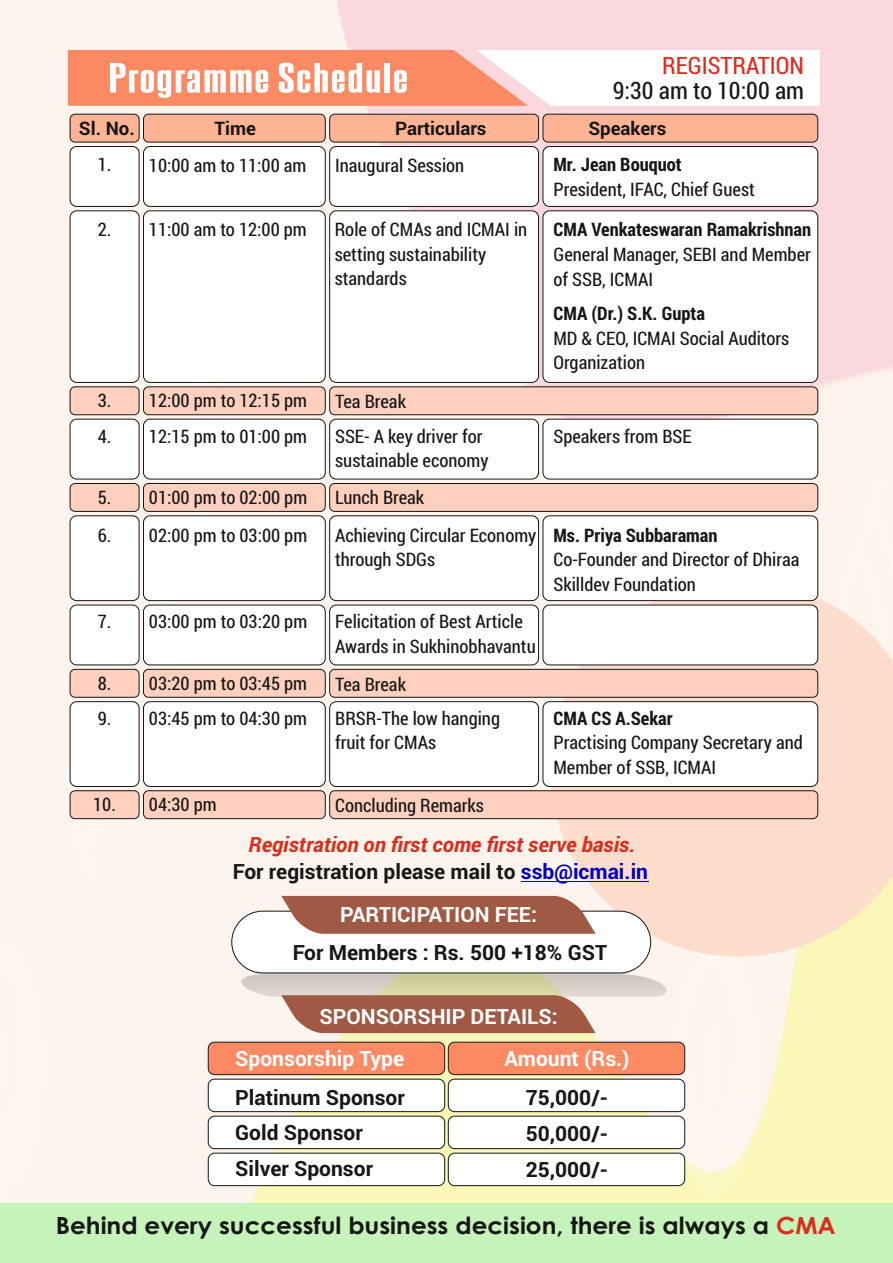
<style>
.page{position:relative;width:893px;height:1263px;background:#fff}
.page>*{position:absolute;margin:0;border:0;box-sizing:border-box;transform-origin:0 0}
.t1{font:700 36px "Steelfish Eb";letter-spacing:.015em;color:#fff;scale:1.56 1}
.t2{font:24px "Roboto Condensed";color:#151616}
.t3{font:24px "Roboto Condensed";color:#dd2b1c}
.t4{font:700 23.7px "Century Gothic";color:#151616;scale:1.04 1}
.t5{font:700 21px/35.5px "Roboto";color:#151616}
.t6{font:700 21px/41.7px "Roboto";color:#fff}
.t7{font:italic 700 21px "Roboto";color:#dd2b1c}
.t8{font:18.6px/24.6px "Roboto Condensed";color:#151616}
.t9{font:700 18.6px "Roboto Condensed";color:#151616}
.t10{font:700 18.6px "Roboto";color:#151616}
.s1{color:#0000c4}
.s2{color:#dd2b1c}
</style>
<div class="page">
<img style="left:0;top:0;width:893px;height:1203px">
<svg style="left:550px;top:580px;width:343px;height:377px;background:#fcdfcd"></svg>
<div style="left:231px;top:911px;width:420px;height:62px;background:#fff;border:1px solid #151616;border-radius:31px"></div>
<svg style="left:281px;top:896px;width:315px;height:38px;background:#a86753"></svg>
<div style="left:448px;top:1042px;width:237px;height:33px;background:#fe8a64;border:1px solid #151616;border-radius:6px"></div>
<div style="left:448px;top:1079px;width:237px;height:33px;background:#fff;border:1px solid #151616;border-radius:6px"></div>
<div style="left:448px;top:1116px;width:237px;height:33px;background:#fff;border:1px solid #151616;border-radius:6px"></div>
<div style="left:448px;top:1153px;width:237px;height:33px;background:#fff;border:1px solid #151616;border-radius:6px"></div>
<div style="left:208px;top:1042px;width:237px;height:33px;background:#fe8a64;border:1px solid #151616;border-radius:6px"></div>
<div style="left:208px;top:1079px;width:237px;height:33px;background:#fff;border:1px solid #151616;border-radius:6px"></div>
<div style="left:208px;top:1116px;width:237px;height:33px;background:#fff;border:1px solid #151616;border-radius:6px"></div>
<div style="left:208px;top:1153px;width:237px;height:33px;background:#fff;border:1px solid #151616;border-radius:6px"></div>
<svg style="left:231px;top:973px;width:444px;height:60px;background:#c8a794"></svg>
<div style="left:0;top:1203px;width:893px;height:60px;background:#c6f3b9"></div>
<svg style="left:66px;top:48px;width:756px;height:60px"></svg>
<div style="left:70px;top:790px;width:69px;height:29px;background:#ffd0bd;border:1px solid #151616;border-radius:5px"></div>
<div style="left:143px;top:790px;width:183px;height:29px;background:#ffd0bd;border:1px solid #151616;border-radius:5px"></div>
<div style="left:329px;top:790px;width:489px;height:29px;background:#ffd0bd;border:1px solid #151616;border-radius:5px"></div>
<div style="left:70px;top:701px;width:69px;height:86px;background:#fff;border:1px solid #151616;border-radius:7px"></div>
<div style="left:143px;top:701px;width:183px;height:86px;background:#fff;border:1px solid #151616;border-radius:7px"></div>
<div style="left:329px;top:701px;width:210px;height:86px;background:#fff;border:1px solid #151616;border-radius:7px"></div>
<div style="left:543px;top:701px;width:275px;height:86px;background:#fff;border:1px solid #151616;border-radius:7px"></div>
<div style="left:70px;top:669px;width:69px;height:29px;background:#ffd0bd;border:1px solid #151616;border-radius:5px"></div>
<div style="left:143px;top:669px;width:183px;height:29px;background:#ffd0bd;border:1px solid #151616;border-radius:5px"></div>
<div style="left:329px;top:669px;width:489px;height:29px;background:#ffd0bd;border:1px solid #151616;border-radius:5px"></div>
<div style="left:70px;top:605px;width:69px;height:60px;background:#fff;border:1px solid #151616;border-radius:7px"></div>
<div style="left:143px;top:605px;width:183px;height:60px;background:#fff;border:1px solid #151616;border-radius:7px"></div>
<div style="left:329px;top:605px;width:210px;height:60px;background:#fff;border:1px solid #151616;border-radius:7px"></div>
<div style="left:543px;top:605px;width:275px;height:60px;background:#fff;border:1px solid #151616;border-radius:7px"></div>
<div style="left:70px;top:515px;width:69px;height:86px;background:#fff;border:1px solid #151616;border-radius:7px"></div>
<div style="left:143px;top:515px;width:183px;height:86px;background:#fff;border:1px solid #151616;border-radius:7px"></div>
<div style="left:329px;top:515px;width:210px;height:86px;background:#fff;border:1px solid #151616;border-radius:7px"></div>
<div style="left:543px;top:515px;width:275px;height:86px;background:#fff;border:1px solid #151616;border-radius:7px"></div>
<div style="left:70px;top:483px;width:69px;height:29px;background:#ffd0bd;border:1px solid #151616;border-radius:5px"></div>
<div style="left:143px;top:483px;width:183px;height:29px;background:#ffd0bd;border:1px solid #151616;border-radius:5px"></div>
<div style="left:329px;top:483px;width:489px;height:29px;background:#ffd0bd;border:1px solid #151616;border-radius:5px"></div>
<div style="left:70px;top:419px;width:69px;height:60px;background:#fff;border:1px solid #151616;border-radius:7px"></div>
<div style="left:143px;top:419px;width:183px;height:60px;background:#fff;border:1px solid #151616;border-radius:7px"></div>
<div style="left:329px;top:419px;width:210px;height:60px;background:#fff;border:1px solid #151616;border-radius:7px"></div>
<div style="left:543px;top:419px;width:275px;height:60px;background:#fff;border:1px solid #151616;border-radius:7px"></div>
<div style="left:70px;top:386px;width:69px;height:29px;background:#ffd0bd;border:1px solid #151616;border-radius:5px"></div>
<div style="left:143px;top:386px;width:183px;height:29px;background:#ffd0bd;border:1px solid #151616;border-radius:5px"></div>
<div style="left:329px;top:386px;width:489px;height:29px;background:#ffd0bd;border:1px solid #151616;border-radius:5px"></div>
<div style="left:70px;top:210px;width:69px;height:173px;background:#fff;border:1px solid #151616;border-radius:7px"></div>
<div style="left:143px;top:210px;width:183px;height:173px;background:#fff;border:1px solid #151616;border-radius:7px"></div>
<div style="left:329px;top:210px;width:210px;height:173px;background:#fff;border:1px solid #151616;border-radius:7px"></div>
<div style="left:543px;top:210px;width:275px;height:173px;background:#fff;border:1px solid #151616;border-radius:7px"></div>
<div style="left:70px;top:146px;width:69px;height:61px;background:#fff;border:1px solid #151616;border-radius:7px"></div>
<div style="left:143px;top:146px;width:183px;height:61px;background:#fff;border:1px solid #151616;border-radius:7px"></div>
<div style="left:329px;top:146px;width:210px;height:61px;background:#fff;border:1px solid #151616;border-radius:7px"></div>
<div style="left:543px;top:146px;width:275px;height:61px;background:#fff;border:1px solid #151616;border-radius:7px"></div>
<div style="left:70px;top:114px;width:69px;height:28px;background:#ffb496;border:1px solid #151616;border-radius:5px"></div>
<div style="left:143px;top:114px;width:183px;height:28px;background:#ffb496;border:1px solid #151616;border-radius:5px"></div>
<div style="left:329px;top:114px;width:210px;height:28px;background:#ffb496;border:1px solid #151616;border-radius:5px"></div>
<div style="left:543px;top:114px;width:275px;height:28px;background:#ffb496;border:1px solid #151616;border-radius:5px"></div>
<hr style="left:521px;top:881px;width:127px;height:1px;background:#0000c4">
<p class="t3" style="left:662px;top:49px;width:143px">REGISTRATION</p>
<p class="t2" style="left:613px;top:74px;width:193px">9:30 am to 10:00 am</p>
<h1 class="t1" style="left:108px;top:62px;width:194px">Programme Schedule</h1>
<p class="t10" style="left:79px;top:116px;width:57px">Sl. No.</p>
<p class="t10" style="left:214px;top:116px;width:43px">Time</p>
<p class="t10" style="left:395px;top:116px;width:93px">Particulars</p>
<p class="t10" style="left:588px;top:116px;width:79px">Speakers</p>
<p class="t8" style="left:98px;top:152px;width:210px">1. 10:00 am to 11:00 am</p>
<p class="t9" style="left:553px;top:152px;width:130px">Mr. Jean Bouquot</p>
<p class="t8" style="left:553px;top:177px;width:203px">President, IFAC, Chief Guest</p>
<p class="t8" style="left:335px;top:153px;width:131px">Inaugural Session</p>
<p class="t8" style="left:335px;top:216px;width:194px">Role of CMAs and ICMAI in setting sustainability standards</p>
<p class="t8" style="left:98px;top:217px;width:211px">2. 11:00 am to 12:00 pm</p>
<p class="t9" style="left:553px;top:217px;width:259px">CMA Venkateswaran Ramakrishnan</p>
<p class="t8" style="left:553px;top:241px;width:259px">General Manager, SEBI and Member of SSB, ICMAI</p>
<p class="t9" style="left:553px;top:300px;width:153px">CMA (Dr.) S.K. Gupta</p>
<p class="t8" style="left:553px;top:325px;width:237px">MD &amp; CEO, ICMAI Social Auditors<br>Organization</p>
<p class="t8" style="left:98px;top:388px;width:211px">3. 12:00 pm to 12:15 pm</p>
<p class="t8" style="left:335px;top:389px;width:72px">Tea Break</p>
<p class="t8" style="left:98px;top:423px;width:211px">4. 12:15 pm to 01:00 pm</p>
<p class="t8" style="left:335px;top:423px;width:149px">SSE- A key driver for</p>
<p class="t8" style="left:553px;top:423px;width:140px">Speakers from BSE</p>
<p class="t8" style="left:335px;top:448px;width:155px">sustainable economy</p>
<p class="t8" style="left:98px;top:484px;width:211px">5. 01:00 pm to 02:00 pm</p>
<p class="t8" style="left:335px;top:484px;width:91px">Lunch Break</p>
<p class="t8" style="left:98px;top:522px;width:211px">6. 02:00 pm to 03:00 pm</p>
<p class="t9" style="left:553px;top:522px;width:166px">Ms. Priya Subbaraman</p>
<p class="t8" style="left:553px;top:547px;width:247px">Co-Founder and Director of Dhiraa<br>Skilldev Foundation</p>
<p class="t8" style="left:335px;top:522px;width:203px">Achieving Circular Economy through SDGs</p>
<p class="t8" style="left:98px;top:609px;width:211px">7. 03:00 pm to 03:20 pm</p>
<p class="t8" style="left:335px;top:609px;width:202px">Felicitation of Best Article<br>Awards in Sukhinobhavantu</p>
<p class="t8" style="left:98px;top:670px;width:211px">8. 03:20 pm to 03:45 pm</p>
<p class="t8" style="left:335px;top:671px;width:72px">Tea Break</p>
<p class="t8" style="left:98px;top:705px;width:211px">9. 03:45 pm to 04:30 pm</p>
<p class="t9" style="left:553px;top:705px;width:121px">CMA CS A.Sekar</p>
<p class="t8" style="left:553px;top:730px;width:251px">Practising Company Secretary and<br>Member of SSB, ICMAI</p>
<p class="t8" style="left:335px;top:705px;width:166px">BRSR-The low hanging fruit for CMAs</p>
<p class="t8" style="left:93px;top:792px;width:125px">10. 04:30 pm</p>
<p class="t8" style="left:335px;top:792px;width:150px">Concluding Remarks</p>
<p class="t7" style="left:249px;top:830px;width:388px">Registration on first come first serve basis.</p>
<p class="t5" style="left:233px;top:853px;width:417px">For registration please mail to <span class="s1">ssb@icmai.in</span></p>
<p class="t6" style="left:340px;top:893px;width:198px">PARTICIPATION FEE:</p>
<p class="t5" style="left:293px;top:934px;width:316px">For Members : Rs. 500 +18% GST</p>
<p class="t6" style="left:235px;top:995px;width:324px;text-indent:84px">SPONSORSHIP DETAILS:<br>Sponsorship Type</p>
<p class="t6" style="left:504px;top:1037px;width:127px">Amount (Rs.)</p>
<p class="t5" style="left:235px;top:1078px;width:171px">Platinum Sponsor<br>Gold Sponsor<br>Silver Sponsor</p>
<p class="t5" style="left:526px;top:1078px;width:84px;line-height:36.2px;text-align:justify">75,000/- 50,000/- 25,000/-</p>
<p class="t4" style="left:56px;top:1216px;width:751px">Behind every successful business decision, there is always a <span class="s2">CMA</span></p>
</div>
